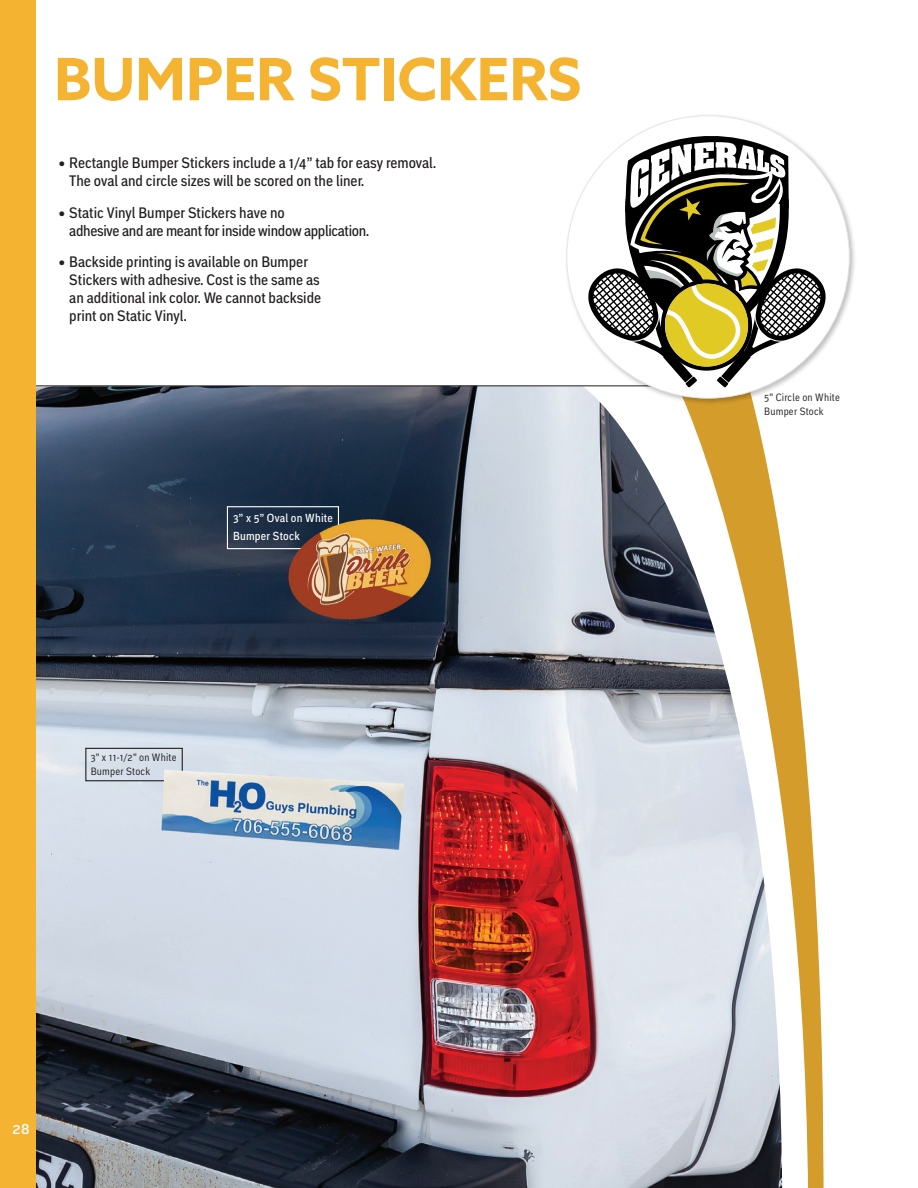
<style>
.page{position:relative;width:918px;height:1188px;background:#fff}
.page>*{position:absolute;margin:0;border:0;box-sizing:border-box;transform-origin:0 0}
.Bullets_2_-_Additional_Label_Products{font:700 58.5px "Azo Sans";color:#f5b332}
.t1{font:500 condensed 15px/18px "Embarcadero MVB Pro";color:#231f20}
.t2{font:500 condensed 15px/18px "Embarcadero MVB Pro";letter-spacing:-.02em;color:#231f20}
.page_numbers{font:500 15px "Embarcadero MVB Pro";color:#fff}
.Product_Captions{font:500 condensed 11.55px "Embarcadero MVB Pro";letter-spacing:.02em;color:#fff}
.Product_Captions-2{font:condensed 10.5px/13.5px "Embarcadero MVB Pro";letter-spacing:.02em;color:#231f20}
</style>
<div class="page">
<img style="left:35px;top:386px;width:642px;height:802px">
<svg style="left:677px;top:407px;width:147px;height:781px"></svg>
<svg style="left:226px;top:506px;width:114px;height:44px;background:#404650"></svg>
<hr style="left:35px;top:385px;width:721px;height:1px;background:#231f20">
<img style="left:562px;top:174px;width:293px;height:233px">
<div style="left:567px;top:116px;width:282px;height:282px;background:#fff;border-radius:50%"></div>
<svg style="left:588px;top:115px;width:238px;height:272px"></svg>
<svg style="left:85px;top:747px;width:98px;height:35px;background:#cbd2da"></svg>
<div style="left:0;top:0;width:35px;height:1188px;background:#f5b332"></div>
<p class="Bullets_2_-_Additional_Label_Products" style="left:54px;top:41px;width:529px">BUMPER STICKERS</p>
<p class="t1" style="left:69px;top:153px;width:368px;text-indent:-11px">• Rectangle Bumper Stickers include a 1/4” tab for easy removal.<br>The oval and circle sizes will be scored on the liner.</p>
<p class="t2" style="left:69px;top:203px;width:301px;text-indent:-11px">• Static Vinyl Bumper Stickers have no<br>adhesive and are meant for inside window application.</p>
<p class="t1" style="left:69px;top:252px;width:254px;text-indent:-11px">• Backside printing is available on Bumper Stickers with adhesive. Cost is the same as an additional ink color. We cannot backside print on Static Vinyl.</p>
<p class="Product_Captions" style="left:233px;top:509px;width:101px">3” x 5” Oval on White</p>
<p class="Product_Captions" style="left:233px;top:527px;width:68px">Bumper Stock</p>
<p class="Product_Captions-2" style="left:91px;top:750px;width:87px">3” x 11-1/2” on White<br>Bumper Stock</p>
<p class="page_numbers" style="left:12px;top:1118px;width:19px">28</p>
<p class="Product_Captions-2" style="left:764px;top:390px;width:77px">5” Circle on White<br>Bumper Stock</p>
</div>
